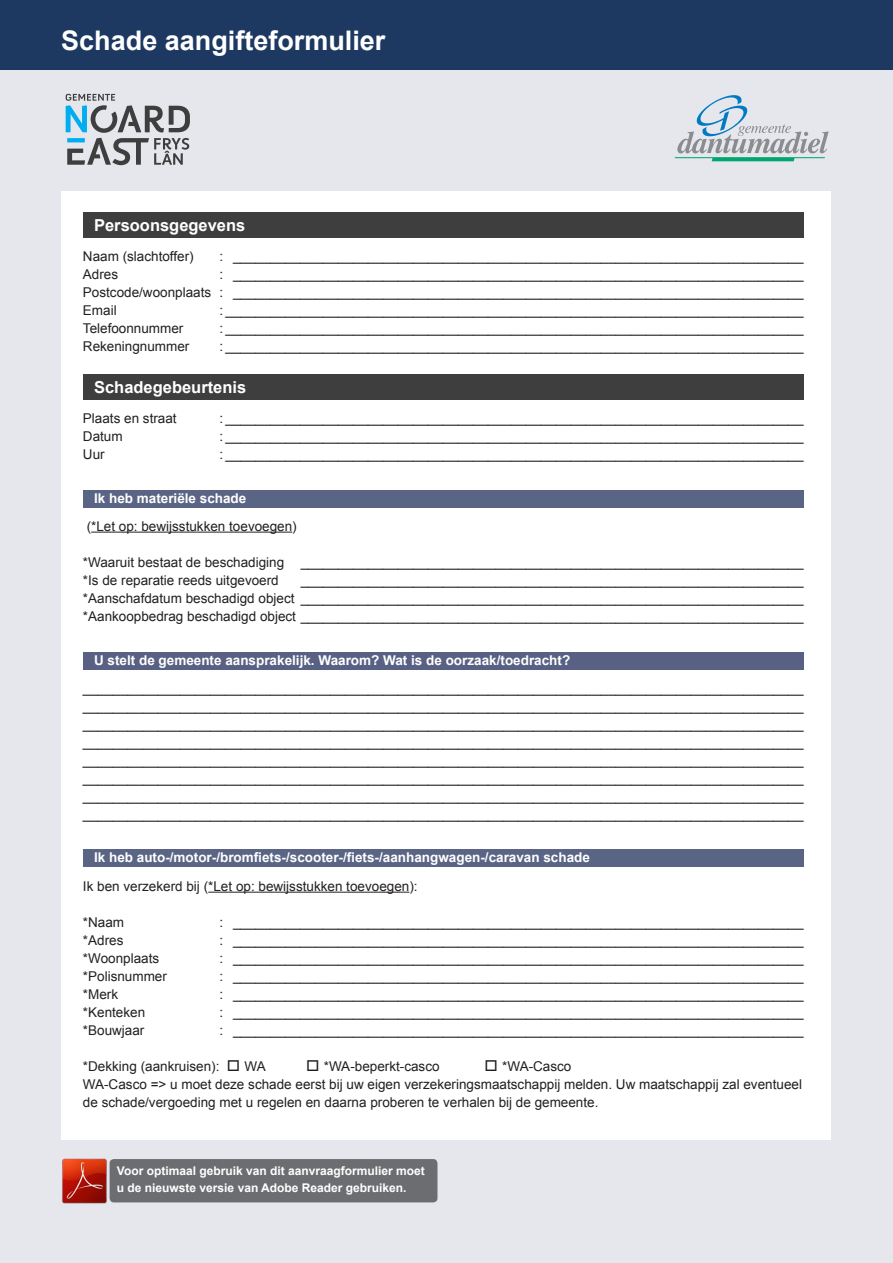
<style>
.page{position:relative;width:893px;height:1263px;background:#e6e7ed}
.page>*{position:absolute;margin:0;border:0;box-sizing:border-box;transform-origin:0 0}
.t1{font:700 27px "Arial";color:#fff}
.t2{font:700 16.5px "Arial";color:#fff}
.t3{font:13.5px/18px "Arial";color:#231f20}
.t4{font:700 13.5px "Arial";color:#fff}
.t5{font:700 12px "Arial";color:#fff}
</style>
<div class="page">
<div style="left:62px;top:191px;width:769px;height:949px;background:#fff"></div>
<hr style="left:91px;top:532px;width:201px;height:1px;background:#231f20">
<hr style="left:208px;top:892px;width:201px;height:1px;background:#231f20">
<div style="left:83px;top:213px;width:721px;height:25px;background:#3e3e3f"></div>
<div style="left:83px;top:374px;width:721px;height:26px;background:#3e3e3f"></div>
<div style="left:83px;top:490px;width:721px;height:17px;background:#5a6485"></div>
<div style="left:83px;top:652px;width:721px;height:17px;background:#586184"></div>
<div style="left:83px;top:849px;width:721px;height:17px;background:#5a6485"></div>
<div style="left:0;top:0;width:893px;height:69px;background:#1d3962"></div>
<img style="left:62px;top:1158px;width:45px;height:46px">
<div style="left:110px;top:1159px;width:327px;height:43px;background:#6c6d70;border-radius:4px"></div>
<svg style="left:66px;top:94px;width:124px;height:71px"></svg>
<svg style="left:675px;top:95px;width:154px;height:66px"></svg>
<p class="t1" style="left:61px;top:22px;width:326px">Schade aangifteformulier</p>
<p class="t2" style="left:94px;top:214px;width:153px">Persoonsgegevens</p>
<p class="t3" style="left:83px;top:247px;width:112px">Naam (slachtoffer)</p>
<p class="t3" style="left:219px;top:247px;width:586px">: ____________________________________________________________________________</p>
<p class="t3" style="left:83px;top:265px;width:37px">Adres</p>
<p class="t3" style="left:219px;top:265px;width:586px">: ____________________________________________________________________________</p>
<p class="t3" style="left:83px;top:283px;width:722px">Postcode/woonplaats : ____________________________________________________________________________</p>
<p class="t3" style="left:83px;top:301px;width:35px">Email</p>
<p class="t3" style="left:219px;top:301px;width:586px">: _____________________________________________________________________________</p>
<p class="t3" style="left:83px;top:319px;width:102px">Telefoonnummer</p>
<p class="t3" style="left:219px;top:319px;width:586px">: _____________________________________________________________________________</p>
<p class="t3" style="left:83px;top:337px;width:108px">Rekeningnummer</p>
<p class="t3" style="left:219px;top:337px;width:586px">: _____________________________________________________________________________</p>
<p class="t2" style="left:94px;top:376px;width:154px">Schadegebeurtenis</p>
<p class="t3" style="left:83px;top:409px;width:95px">Plaats en straat</p>
<p class="t3" style="left:219px;top:409px;width:586px">: _____________________________________________________________________________</p>
<p class="t3" style="left:83px;top:427px;width:41px">Datum</p>
<p class="t3" style="left:219px;top:427px;width:586px">: _____________________________________________________________________________</p>
<p class="t3" style="left:83px;top:445px;width:23px">Uur</p>
<p class="t3" style="left:219px;top:445px;width:586px">: _____________________________________________________________________________</p>
<p class="t4" style="left:94px;top:490px;width:154px">Ik heb materiële schade</p>
<p class="t3" style="left:87px;top:517px;width:212px">(*Let op: bewijsstukken toevoegen)</p>
<p class="t3" style="left:83px;top:553px;width:722px">*Waaruit bestaat de beschadiging ___________________________________________________________________</p>
<p class="t3" style="left:83px;top:571px;width:197px">*Is de reparatie reeds uitgevoerd</p>
<p class="t3" style="left:301px;top:571px;width:504px">___________________________________________________________________</p>
<p class="t3" style="left:83px;top:589px;width:722px">*Aanschafdatum beschadigd object ___________________________________________________________________</p>
<p class="t3" style="left:83px;top:607px;width:722px">*Aankoopbedrag beschadigd object ___________________________________________________________________</p>
<p class="t4" style="left:94px;top:651px;width:478px">U stelt de gemeente aansprakelijk. Waarom? Wat is de oorzaak/toedracht?</p>
<p class="t3" style="left:83px;top:679px;width:722px;text-align:justify">________________________________________________________________________________________________ ________________________________________________________________________________________________ ________________________________________________________________________________________________ ________________________________________________________________________________________________</p>
<p class="t3" style="left:83px;top:751px;width:722px">________________________________________________________________________________________________ ________________________________________________________________________________________________</p>
<p class="t3" style="left:83px;top:787px;width:722px">________________________________________________________________________________________________ ________________________________________________________________________________________________</p>
<p class="t4" style="left:94px;top:849px;width:497px">Ik heb auto-/motor-/bromfiets-/scooter-/fiets-/aanhangwagen-/caravan schade</p>
<p class="t3" style="left:83px;top:877px;width:336px">Ik ben verzekerd bij (*Let op: bewijsstukken toevoegen):</p>
<p class="t3" style="left:83px;top:913px;width:43px">*Naam</p>
<p class="t3" style="left:219px;top:913px;width:586px">: ____________________________________________________________________________</p>
<p class="t3" style="left:83px;top:931px;width:42px">*Adres</p>
<p class="t3" style="left:219px;top:931px;width:586px">: ____________________________________________________________________________</p>
<p class="t3" style="left:83px;top:949px;width:78px">*Woonplaats</p>
<p class="t3" style="left:219px;top:949px;width:586px">: ____________________________________________________________________________</p>
<p class="t3" style="left:83px;top:967px;width:86px">*Polisnummer</p>
<p class="t3" style="left:219px;top:967px;width:586px">: ____________________________________________________________________________</p>
<p class="t3" style="left:83px;top:985px;width:37px">*Merk</p>
<p class="t3" style="left:219px;top:985px;width:586px">: ____________________________________________________________________________</p>
<p class="t3" style="left:83px;top:1003px;width:64px">*Kenteken</p>
<p class="t3" style="left:219px;top:1003px;width:586px">: ____________________________________________________________________________</p>
<p class="t3" style="left:83px;top:1021px;width:63px">*Bouwjaar</p>
<p class="t3" style="left:219px;top:1021px;width:586px">: ____________________________________________________________________________</p>
<p class="t3" style="left:83px;top:1057px;width:184px">*Dekking (aankruisen): □ WA</p>
<p class="t3" style="left:306px;top:1057px;width:135px">□ *WA-beperkt-casco</p>
<p class="t3" style="left:485px;top:1057px;width:88px">□ *WA-Casco</p>
<p class="t3" style="left:83px;top:1075px;width:721px">WA-Casco =&gt; u moet deze schade eerst bij uw eigen verzekeringsmaatschappij melden. Uw maatschappij zal eventueel de schade/vergoeding met u regelen en daarna proberen te verhalen bij de gemeente.</p>
<p class="t5" style="left:117px;top:1163px;width:309px">Voor optimaal gebruik van dit aanvraagformulier moet</p>
<p class="t5" style="left:117px;top:1180px;width:291px">u de nieuwste versie van Adobe Reader gebruiken.</p>
</div>
